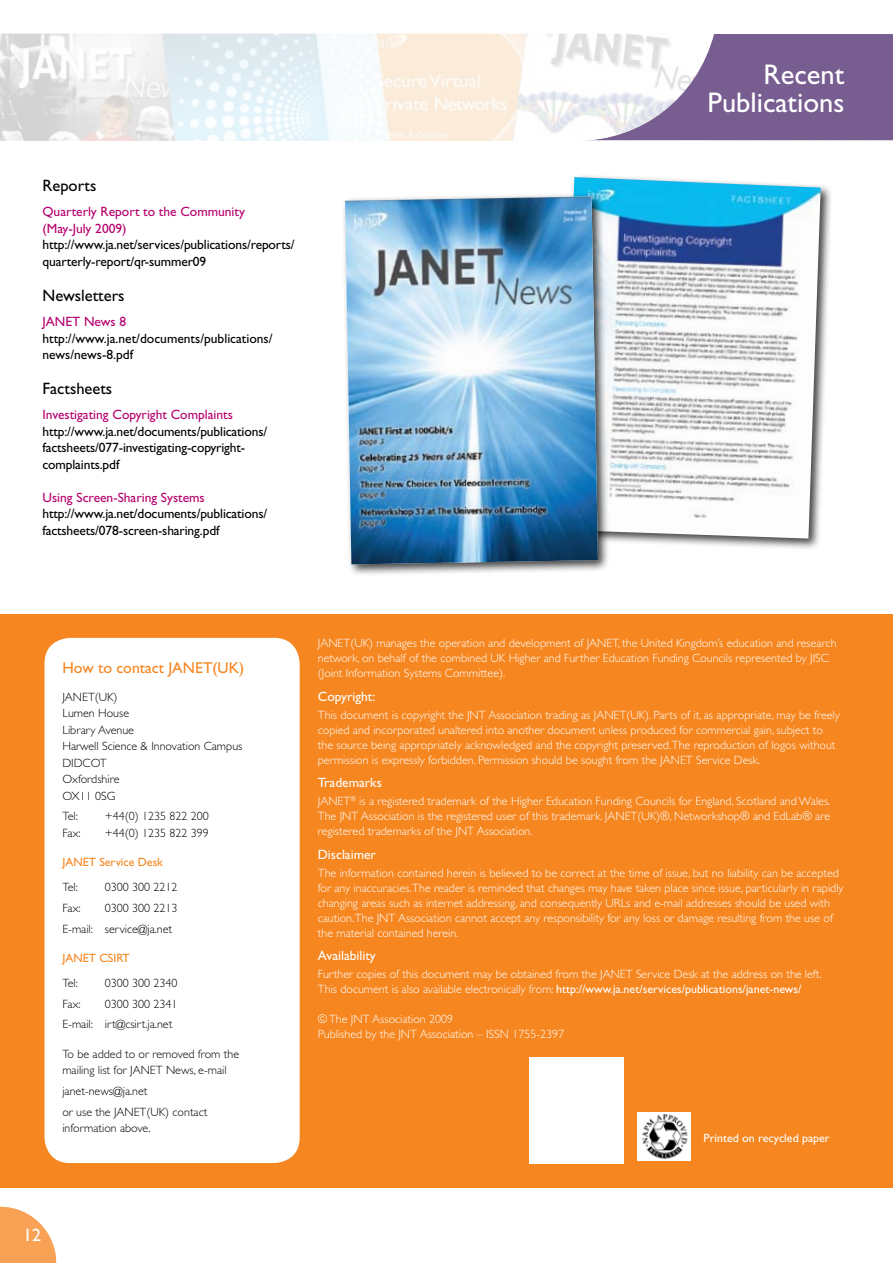
<style>
.page{position:relative;width:893px;height:1263px;background:#fff}
.page>*{position:absolute;margin:0;border:0;box-sizing:border-box;transform-origin:0 0}
.t1{font:28.5px/28.2px "Gill Sans";color:#fff;text-align:right}
.t2{font:18px "Gill Sans";color:#fff}
.t3{font:16.5px "Gill Sans";color:#000}
.t4{font:15.75px "Gill Sans";color:#f6861f}
.t5{font:13.5px/16.5px "Gill Sans";letter-spacing:-.01em;color:#000}
.t6{font:13.5px/16.5px "Gill Sans";color:#b6006d}
.t7{font:13.5px "Gill Sans";color:#fff}
.t8{font:300 12px/15px "Gill Sans";color:#fff}
.t9{font:300 12px/16.5px "Gill Sans";color:#000}
.t10{font:12px "Gill Sans";color:#f6861f}
.t11{font:12px "Gill Sans";color:#fff}
.s1{font-weight:400}
</style>
<div class="page">
<div style="left:714px;top:34px;width:179px;height:106px;background:#785d90"></div>
<div style="left:0;top:614px;width:893px;height:574px;background:#f6861f"></div>
<div style="left:45px;top:638px;width:255px;height:525px;background:#fff;border-radius:26px"></div>
<img style="left:638px;top:1113px;width:53px;height:48px">
<svg style="left:0;top:1207px;width:56px;height:56px"></svg>
<div style="left:558px;top:173px;width:281px;height:393px;background:#000;opacity:.75"></div>
<img style="left:562px;top:177px;width:259px;height:361px">
<div style="left:529px;top:1057px;width:95px;height:107px;background:#fff"></div>
<img style="left:0;top:34px;width:714px;height:107px">
<div style="left:341px;top:192px;width:275px;height:391px;background:#000;opacity:.75"></div>
<img style="left:345px;top:196px;width:253px;height:368px">
<h3 class="t3" style="left:43px;top:176px;width:55px">Reports</h3>
<p class="t6" style="left:43px;top:204px;width:204px">Quarterly Report to the Community (May-July 2009)</p>
<p class="t5" style="left:43px;top:237px;width:254px">http://www.ja.net/services/publications/reports/ quarterly-report/qr-summer09</p>
<h3 class="t3" style="left:43px;top:286px;width:84px">Newsletters</h3>
<p class="t6" style="left:43px;top:313px;width:85px">JANET News 8</p>
<p class="t5" style="left:43px;top:330px;width:232px">http://www.ja.net/documents/publications/ news/news-8.pdf</p>
<h3 class="t3" style="left:43px;top:379px;width:71px">Factsheets</h3>
<p class="t6" style="left:43px;top:407px;width:192px">Investigating Copyright Complaints</p>
<p class="t5" style="left:43px;top:423px;width:226px">http://www.ja.net/documents/publications/ factsheets/077-investigating-copyright&shy;complaints.pdf</p>
<p class="t6" style="left:43px;top:489px;width:164px">Using Screen-Sharing Systems</p>
<p class="t5" style="left:43px;top:506px;width:226px">http://www.ja.net/documents/publications/ factsheets/078-screen-sharing.pdf</p>
<h1 class="t1" style="left:707px;top:60px;width:138px">Recent<br>Publications</h1>
<h3 class="t4" style="left:62px;top:659px;width:183px">How to contact JANET(UK)</h3>
<p class="t9" style="left:62px;top:688px;width:182px">JANET(UK)<br>Lumen House<br>Library Avenue<br>Harwell Science &amp; Innovation Campus<br>DIDCOT<br>Oxfordshire<br>OX11 0SG</p>
<p class="t9" style="left:62px;top:808px;width:17px">Tel:</p>
<p class="t9" style="left:105px;top:808px;width:105px">+44(0) 1235 822 200</p>
<p class="t9" style="left:62px;top:825px;width:20px">Fax:</p>
<p class="t9" style="left:105px;top:825px;width:105px">+44(0) 1235 822 399</p>
<p class="t10" style="left:62px;top:855px;width:102px">JANET Service Desk</p>
<p class="t9" style="left:62px;top:879px;width:17px">Tel:</p>
<p class="t9" style="left:105px;top:879px;width:74px">0300 300 2212</p>
<p class="t9" style="left:62px;top:900px;width:20px">Fax:</p>
<p class="t9" style="left:62px;top:897px;width:117px;line-height:20.7px;text-indent:43px">0300 300 2213<br>E-mail: service@ja.net</p>
<p class="t10" style="left:62px;top:951px;width:69px">JANET CSIRT</p>
<p class="t9" style="left:62px;top:975px;width:17px">Tel:</p>
<p class="t9" style="left:105px;top:975px;width:74px">0300 300 2340</p>
<p class="t9" style="left:62px;top:995px;width:20px">Fax:</p>
<p class="t9" style="left:62px;top:993px;width:117px;line-height:20.7px;text-indent:43px">0300 300 2341<br>E-mail: irt@csirt.ja.net</p>
<p class="t9" style="left:62px;top:1045px;width:178px">To be added to or removed from the mailing list for JANET News, e-mail</p>
<p class="t9" style="left:62px;top:1080px;width:146px;line-height:20.7px">janet-news@ja.net<br>or use the JANET(UK) contact</p>
<p class="t9" style="left:62px;top:1120px;width:90px">information above.</p>
<h2 class="t2" style="left:23px;top:1225px;width:19px">12</h2>
<p class="t8" style="left:318px;top:636px;width:520px">JANET(UK) manages the operation and development of JANET, the United Kingdom’s education and research network, on behalf of the combined UK Higher and Further Education Funding Councils represented by JISC (Joint Information Systems Committee).</p>
<p class="t7" style="left:318px;top:688px;width:59px">Copyright:</p>
<p class="t8" style="left:318px;top:707px;width:523px">This document is copyright the JNT Association trading as JANET(UK). Parts of it, as appropriate, may be freely copied and incorporated unaltered into another document unless produced for commercial gain, subject to the source being appropriately acknowledged and the copyright preserved.The reproduction of logos without permission is expressly forbidden. Permission should be sought from the JANET Service Desk.</p>
<p class="t7" style="left:318px;top:775px;width:66px">Trademarks</p>
<p class="t8" style="left:318px;top:794px;width:514px;text-align:justify">JANET<sup>®</sup> is a registered trademark of the Higher Education Funding Councils for England, Scotland and Wales.<br>The JNT Association is the registered user of this trademark. JANET(UK)®, Networkshop® and EdLab® are registered trademarks of the JNT Association.</p>
<p class="t7" style="left:318px;top:846px;width:60px">Disclaimer</p>
<p class="t8" style="left:318px;top:865px;width:527px">The information contained herein is believed to be correct at the time of issue, but no liability can be accepted for any inaccuracies.The reader is reminded that changes may have taken place since issue, particularly in rapidly changing areas such as internet addressing, and consequently URLs and e-mail addresses should be used with caution.The JNT Association cannot accept any responsibility for any loss or damage resulting from the use of the material contained herein.</p>
<p class="t7" style="left:318px;top:948px;width:60px">Availability</p>
<p class="t8" style="left:318px;top:967px;width:505px">Further copies of this document may be obtained from the JANET Service Desk at the address on the left.<br>This document is also available electronically from: <span class="s1">http://www.ja.net/services/publications/janet-news/</span></p>
<p class="t8" style="left:318px;top:1012px;width:248px">© The JNT Association 2009<br>Published by the JNT Association – ISSN 1755-2397</p>
<p class="t11" style="left:704px;top:1131px;width:128px">Printed on recycled paper</p>
</div>
